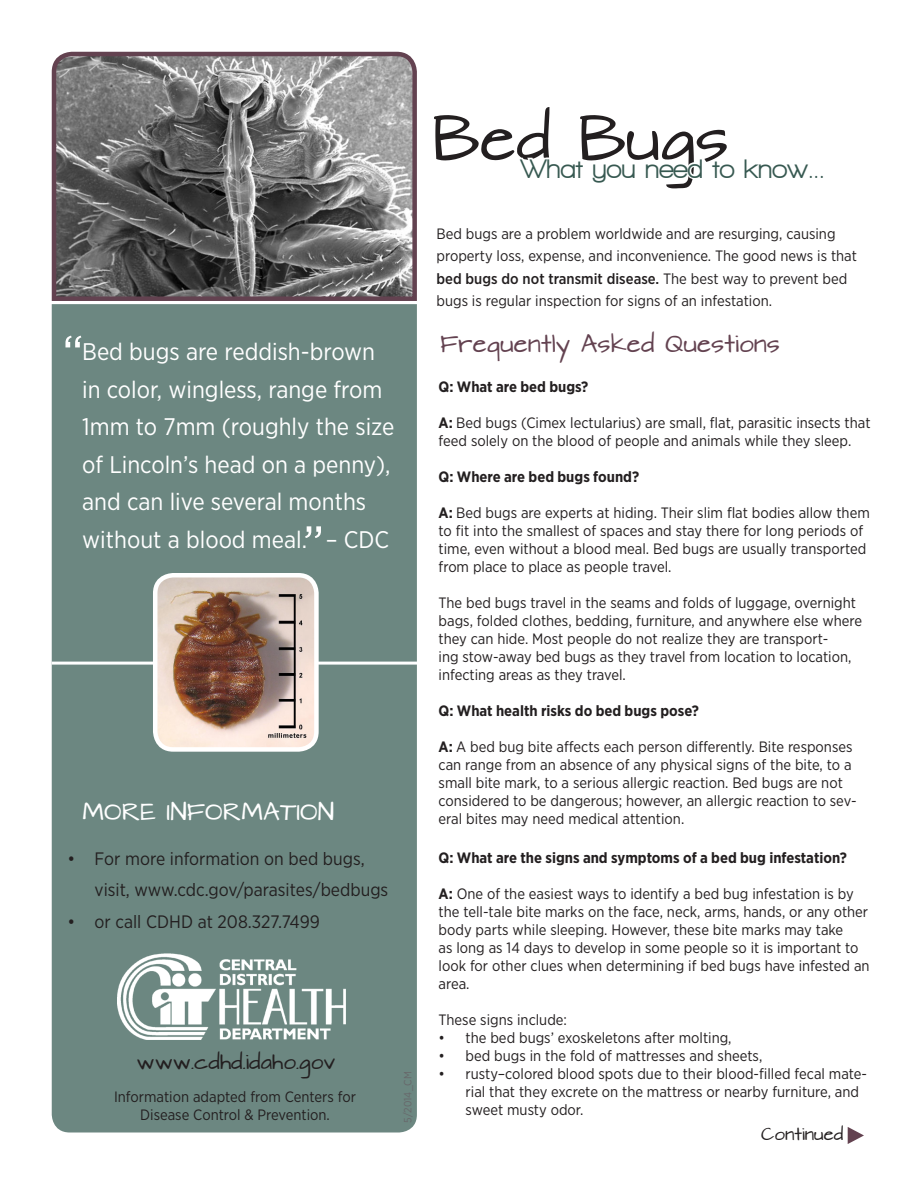
<style>
.page{position:relative;width:918px;height:1188px;background:#fff}
.page>*{position:absolute;margin:0;border:0;box-sizing:border-box;transform-origin:0 0}
.t1{font:54px "Architects Daughter";color:#231f20}
.t2{font:52.5px "Gotham Narrow";color:#fff}
.t3{font:800 27px "Walkway";color:#375951}
.t4{font:24px/37.5px "Gotham Narrow";color:#fff}
.t5{font:21px "Architects Daughter";color:#634250}
.t6{font:21px "Architects Daughter";color:#fff}
.t7{font:18px/31.5px "Gotham Narrow";color:#231f20}
.t8{font:18px "Architects Daughter";color:#231f20}
.t9{font:15px/18px "Gotham Narrow";color:#231f20}
.t10{font:700 15px "Gotham Narrow";color:#231f20}
.t11{font:15px "Architects Daughter";color:#231f20}
.t12{font:10.5px "Gotham Narrow";color:#67676a}
.s1{font-weight:500}
.s2{font-weight:700}
</style>
<div class="page">
<div style="left:52px;top:304px;width:365px;height:828px;background:#6c8781"></div>
<svg style="left:51px;top:51px;width:366px;height:250px"></svg>
<img style="left:118px;top:951px;width:233px;height:88px">
<hr style="left:52px;top:662px;width:371px;height:3px;background:#fff">
<img style="left:155px;top:575px;width:161px;height:174px">
<div style="left:153px;top:573px;width:166px;height:179px;border:4px solid #fff;border-radius:18px"></div>
<svg style="left:848px;top:1127px;width:16px;height:17px"></svg>
<p class="t2" style="left:62px;top:322px;width:23px">“</p>
<p class="t4" style="left:82px;top:333px;width:314px">Bed bugs are reddish-brown in color, wingless, range from<br>1mm to 7mm (roughly the size of Lincoln’s head on a penny), and can live several months without a blood meal. – CDC</p>
<p class="t2" style="left:303px;top:512px;width:23px">”</p>
<p class="t6" style="left:82px;top:800px;width:253px">MORE INFORMATION</p>
<p class="t7" style="left:94px;top:842px;width:295px;text-indent:-27px">• For more information on bed bugs, visit, www.cdc.gov/parasites/bedbugs</p>
<p class="t7" style="left:68px;top:905px;width:254px">• or call CDHD at 208.327.7499</p>
<p class="t8" style="left:136px;top:1053px;width:200px">www.cdhd.idaho.gov</p>
<p class="t9" style="left:114px;top:1088px;width:243px;text-align:center">Information adapted from Centers for<br>Disease Control &amp; Prevention.</p>
<p class="t12" style="left:401px;top:1123px;width:53px;rotate:-90deg">5/2014_CM</p>
<p class="t1" style="left:432px;top:110px;width:299px">Bed Bugs</p>
<p class="t3" style="left:520px;top:154px;width:306px">What you need to know...</p>
<p class="t9" style="left:436px;top:222px;width:422px;line-height:22.5px">Bed bugs are a problem worldwide and are resurging, causing property loss, expense, and inconvenience. The good news is that <span class="s1">bed bugs do not transmit disease.</span> The best way to prevent bed bugs is regular inspection for signs of an infestation.</p>
<p class="t5" style="left:440px;top:333px;width:342px">Frequently Asked Questions</p>
<p class="t10" style="left:439px;top:377px;width:151px">Q: What are bed bugs?</p>
<p class="t9" style="left:439px;top:413px;width:433px"><span class="s2">A:</span> Bed bugs (Cimex lectularius) are small, flat, parasitic insects that feed solely on the blood of people and animals while they sleep.</p>
<p class="t10" style="left:439px;top:467px;width:202px">Q: Where are bed bugs found?</p>
<p class="t9" style="left:439px;top:503px;width:433px"><span class="s2">A:</span> Bed bugs are experts at hiding. Their slim flat bodies allow them to fit into the smallest of spaces and stay there for long periods of time, even without a blood meal. Bed bugs are usually transported from place to place as people travel.</p>
<p class="t9" style="left:439px;top:593px;width:425px">The bed bugs travel in the seams and folds of luggage, overnight bags, folded clothes, bedding, furniture, and anywhere else where they can hide. Most people do not realize they are transport-<br>ing stow-away bed bugs as they travel from location to location, infecting areas as they travel.</p>
<p class="t10" style="left:439px;top:701px;width:262px">Q: What health risks do bed bugs pose?</p>
<p class="t9" style="left:439px;top:737px;width:420px"><span class="s2">A:</span> A bed bug bite affects each person differently. Bite responses can range from an absence of any physical signs of the bite, to a small bite mark, to a serious allergic reaction. Bed bugs are not considered to be dangerous; however, an allergic reaction to sev&shy;eral bites may need medical attention.</p>
<p class="t10" style="left:439px;top:848px;width:410px">Q: What are the signs and symptoms of a bed bug infestation?</p>
<p class="t9" style="left:439px;top:885px;width:433px"><span class="s2">A:</span> One of the easiest ways to identify a bed bug infestation is by the tell-tale bite marks on the face, neck, arms, hands, or any other body parts while sleeping. However, these bite marks may take<br>as long as 14 days to develop in some people so it is important to look for other clues when determining if bed bugs have infested an area.</p>
<p class="t9" style="left:439px;top:1011px;width:130px">These signs include:</p>
<p class="t9" style="left:439px;top:1029px;width:295px">• the bed bugs’ exoskeletons after molting,</p>
<p class="t9" style="left:439px;top:1047px;width:325px">• bed bugs in the fold of mattresses and sheets,</p>
<p class="t9" style="left:466px;top:1065px;width:403px;text-indent:-27px">• rusty–colored blood spots due to their blood-filled fecal mate&shy;rial that they excrete on the mattress or nearby furniture, and sweet musty odor.</p>
<p class="t11" style="left:761px;top:1126px;width:84px">Continued</p>
</div>
